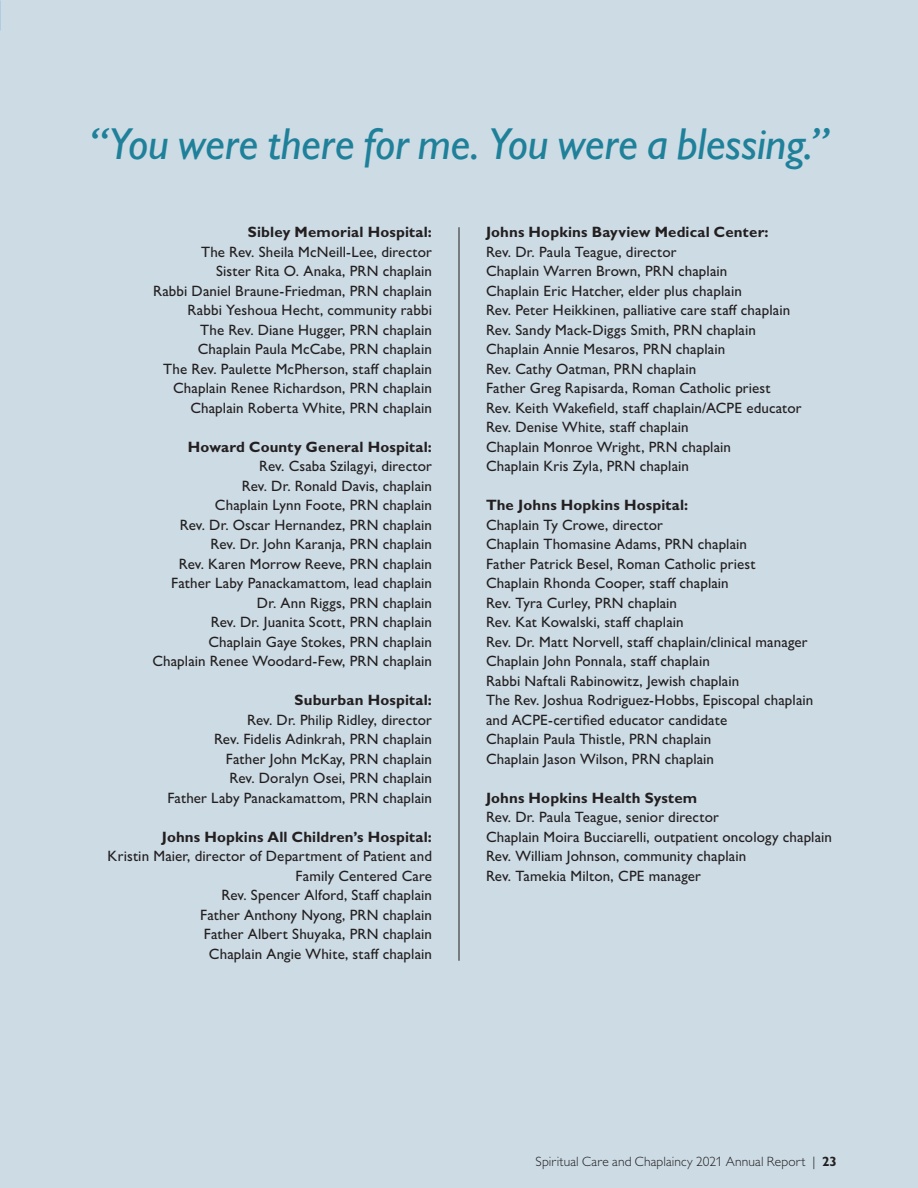
<style>
.page{position:relative;width:918px;height:1188px;background:#ccdbe4}
.page>*{position:absolute;margin:0;border:0;box-sizing:border-box;transform-origin:0 0}
.t1{font:italic 500 45px "Gill Sans MT Std";letter-spacing:-.005em;color:#1f809a}
.T1_No_Space_After{font:500 15px/19.5px "Gill Sans MT Std";letter-spacing:.01em;color:#231f20;text-align:right}
.T1_No_Space_After-2{font:700 15px "Gill Sans MT Std";letter-spacing:.01em;color:#231f20}
.t2{font:300 13.5px "Gill Sans MT Std";letter-spacing:.01em;color:#231f20}
.s1{font-weight:700}
</style>
<div class="page">
<hr style="left:459px;top:227px;width:1px;height:734px;background:#231f20">
<h1 class="t1" style="left:90px;top:117px;width:740px">“You were there for me. You were a blessing.”</h1>
<p class="T1_No_Space_After-2" style="left:248px;top:223px;width:186px">Sibley Memorial Hospital:</p>
<p class="T1_No_Space_After" style="left:201px;top:242px;width:232px">The Rev. Sheila McNeill-Lee, director</p>
<p class="T1_No_Space_After" style="left:216px;top:262px;width:217px">Sister Rita O. Anaka, PRN chaplain</p>
<p class="T1_No_Space_After" style="left:153px;top:281px;width:280px">Rabbi Daniel Braune-Friedman, PRN chaplain</p>
<p class="T1_No_Space_After" style="left:188px;top:301px;width:246px">Rabbi Yeshoua Hecht, community rabbi</p>
<p class="T1_No_Space_After" style="left:200px;top:320px;width:233px">The Rev. Diane Hugger, PRN chaplain</p>
<p class="T1_No_Space_After" style="left:198px;top:340px;width:236px">Chaplain Paula McCabe, PRN chaplain</p>
<p class="T1_No_Space_After" style="left:163px;top:359px;width:270px">The Rev. Paulette McPherson, staff chaplain</p>
<p class="T1_No_Space_After" style="left:173px;top:379px;width:260px">Chaplain Renee Richardson, PRN chaplain</p>
<p class="T1_No_Space_After" style="left:190px;top:398px;width:243px">Chaplain Roberta White, PRN chaplain</p>
<p class="T1_No_Space_After-2" style="left:188px;top:438px;width:246px">Howard County General Hospital:</p>
<p class="T1_No_Space_After" style="left:259px;top:457px;width:174px">Rev. Csaba Szilagyi, director</p>
<p class="T1_No_Space_After" style="left:242px;top:476px;width:192px">Rev. Dr. Ronald Davis, chaplain</p>
<p class="T1_No_Space_After" style="left:215px;top:496px;width:219px">Chaplain Lynn Foote, PRN chaplain</p>
<p class="T1_No_Space_After" style="left:180px;top:515px;width:254px">Rev. Dr. Oscar Hernandez, PRN chaplain</p>
<p class="T1_No_Space_After" style="left:211px;top:535px;width:223px">Rev. Dr. John Karanja, PRN chaplain</p>
<p class="T1_No_Space_After" style="left:179px;top:554px;width:255px">Rev. Karen Morrow Reeve, PRN chaplain</p>
<p class="T1_No_Space_After" style="left:171px;top:574px;width:262px">Father Laby Panackamattom, lead chaplain</p>
<p class="T1_No_Space_After" style="left:257px;top:593px;width:177px">Dr. Ann Riggs, PRN chaplain</p>
<p class="T1_No_Space_After" style="left:211px;top:613px;width:223px">Rev. Dr. Juanita Scott, PRN chaplain</p>
<p class="T1_No_Space_After" style="left:208px;top:632px;width:225px">Chaplain Gaye Stokes, PRN chaplain</p>
<p class="T1_No_Space_After" style="left:152px;top:652px;width:281px">Chaplain Renee Woodard-Few, PRN chaplain</p>
<p class="T1_No_Space_After-2" style="left:295px;top:691px;width:139px">Suburban Hospital:</p>
<p class="T1_No_Space_After" style="left:247px;top:710px;width:186px">Rev. Dr. Philip Ridley, director</p>
<p class="T1_No_Space_After" style="left:214px;top:730px;width:219px">Rev. Fidelis Adinkrah, PRN chaplain</p>
<p class="T1_No_Space_After" style="left:226px;top:749px;width:208px">Father John McKay, PRN chaplain</p>
<p class="T1_No_Space_After" style="left:230px;top:769px;width:204px">Rev. Doralyn Osei, PRN chaplain</p>
<p class="T1_No_Space_After" style="left:167px;top:788px;width:266px">Father Laby Panackamattom, PRN chaplain</p>
<p class="T1_No_Space_After-2" style="left:162px;top:828px;width:272px">Johns Hopkins All Children’s Hospital:</p>
<p class="T1_No_Space_After" style="left:108px;top:847px;width:326px">Kristin Maier, director of Department of Patient and<br>Family Centered Care</p>
<p class="T1_No_Space_After" style="left:222px;top:886px;width:212px">Rev. Spencer Alford, Staff chaplain</p>
<p class="T1_No_Space_After" style="left:200px;top:905px;width:233px">Father Anthony Nyong, PRN chaplain</p>
<p class="T1_No_Space_After" style="left:204px;top:925px;width:230px">Father Albert Shuyaka, PRN chaplain</p>
<p class="T1_No_Space_After" style="left:209px;top:944px;width:225px">Chaplain Angie White, staff chaplain</p>
<p class="T1_No_Space_After-2" style="left:486px;top:223px;width:284px">Johns Hopkins Bayview Medical Center:</p>
<p class="T1_No_Space_After" style="left:486px;top:242px;width:192px">Rev. Dr. Paula Teague, director</p>
<p class="T1_No_Space_After" style="left:486px;top:262px;width:243px">Chaplain Warren Brown, PRN chaplain</p>
<p class="T1_No_Space_After" style="left:486px;top:281px;width:257px">Chaplain Eric Hatcher, elder plus chaplain</p>
<p class="T1_No_Space_After" style="left:486px;top:301px;width:306px">Rev. Peter Heikkinen, palliative care staff chaplain</p>
<p class="T1_No_Space_After" style="left:486px;top:320px;width:271px">Rev. Sandy Mack-Diggs Smith, PRN chaplain</p>
<p class="T1_No_Space_After" style="left:486px;top:340px;width:241px">Chaplain Annie Mesaros, PRN chaplain</p>
<p class="T1_No_Space_After" style="left:486px;top:359px;width:212px">Rev. Cathy Oatman, PRN chaplain</p>
<p class="T1_No_Space_After" style="left:486px;top:379px;width:286px">Father Greg Rapisarda, Roman Catholic priest</p>
<p class="T1_No_Space_After" style="left:486px;top:398px;width:317px">Rev. Keith Wakefield, staff chaplain/ACPE educator</p>
<p class="T1_No_Space_After" style="left:486px;top:418px;width:204px">Rev. Denise White, staff chaplain</p>
<p class="T1_No_Space_After" style="left:486px;top:437px;width:247px">Chaplain Monroe Wright, PRN chaplain</p>
<p class="T1_No_Space_After" style="left:486px;top:457px;width:205px">Chaplain Kris Zyla, PRN chaplain</p>
<p class="T1_No_Space_After-2" style="left:486px;top:496px;width:204px">The Johns Hopkins Hospital:</p>
<p class="T1_No_Space_After" style="left:486px;top:515px;width:179px">Chaplain Ty Crowe, director</p>
<p class="T1_No_Space_After" style="left:486px;top:535px;width:263px">Chaplain Thomasine Adams, PRN chaplain</p>
<p class="T1_No_Space_After" style="left:486px;top:554px;width:271px">Father Patrick Besel, Roman Catholic priest</p>
<p class="T1_No_Space_After" style="left:486px;top:574px;width:244px">Chaplain Rhonda Cooper, staff chaplain</p>
<p class="T1_No_Space_After" style="left:486px;top:593px;width:193px">Rev. Tyra Curley, PRN chaplain</p>
<p class="T1_No_Space_After" style="left:486px;top:613px;width:199px">Rev. Kat Kowalski, staff chaplain</p>
<p class="T1_No_Space_After" style="left:486px;top:632px;width:323px">Rev. Dr. Matt Norvell, staff chaplain/clinical manager</p>
<p class="T1_No_Space_After" style="left:486px;top:652px;width:225px">Chaplain John Ponnala, staff chaplain</p>
<p class="T1_No_Space_After" style="left:486px;top:671px;width:255px">Rabbi Naftali Rabinowitz, Jewish chaplain</p>
<p class="T1_No_Space_After" style="left:486px;top:691px;width:329px;text-align:left">The Rev. Joshua Rodriguez-Hobbs, Episcopal chaplain and ACPE-certified educator candidate</p>
<p class="T1_No_Space_After" style="left:486px;top:730px;width:227px">Chaplain Paula Thistle, PRN chaplain</p>
<p class="T1_No_Space_After" style="left:486px;top:749px;width:230px">Chaplain Jason Wilson, PRN chaplain</p>
<p class="T1_No_Space_After-2" style="left:486px;top:789px;width:213px">Johns Hopkins Health System</p>
<p class="T1_No_Space_After" style="left:486px;top:808px;width:234px">Rev. Dr. Paula Teague, senior director</p>
<p class="T1_No_Space_After" style="left:486px;top:827px;width:348px">Chaplain Moira Bucciarelli, outpatient oncology chaplain</p>
<p class="T1_No_Space_After" style="left:486px;top:847px;width:262px">Rev. William Johnson, community chaplain</p>
<p class="T1_No_Space_After" style="left:486px;top:866px;width:216px">Rev. Tamekia Milton, CPE manager</p>
<p class="t2" style="left:536px;top:1153px;width:303px">Spiritual Care and Chaplaincy 2021 Annual Report | <span class="s1">23</span></p>
</div>
